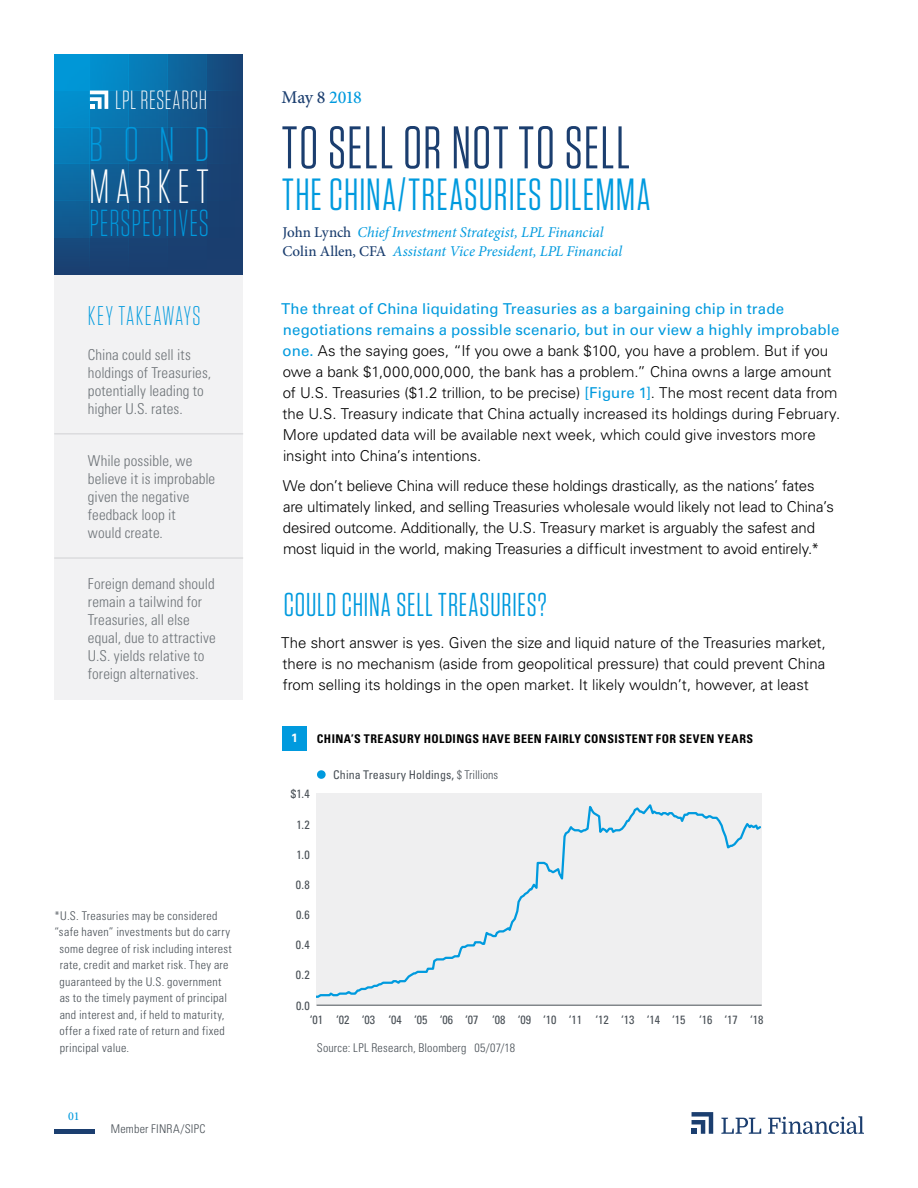
<style>
.page{position:relative;width:918px;height:1188px;background:#fff}
.page>*{position:absolute;margin:0;border:0;box-sizing:border-box;transform-origin:0 0}
.t1{font:60px "Tungsten Narrow";letter-spacing:.025em;color:#1b3e6f}
.t2{font:300 48.3px "Tungsten Narrow";color:#009ade}
.t3{font:300 48px "Tungsten Narrow";letter-spacing:.13em;color:#fff}
.t4{font:45px "Tungsten Narrow";letter-spacing:.025em;color:#009ade}
.t5{font:300 37.5px "Tungsten Narrow";letter-spacing:.03em;color:#009ade;scale:.9 1}
.t6{font:33px "Tungsten Narrow";letter-spacing:.025em;color:#009ade}
.t7{font:300 27px "Tungsten Narrow";letter-spacing:.055em;color:#009ade}
.t8{font:300 26.25px "Tungsten Narrow";letter-spacing:.025em;color:#fff}
.t9{font:500 18px "Minion Pro";letter-spacing:-.03em;color:#1b3e6f}
.t10{font:300 15px/21px "Univers LT Std";letter-spacing:-.005em;color:#000}
.t11{font:300 condensed 15px/18px "Univers LT Std";letter-spacing:.005em;color:#484f55}
.t12{font:italic 15px/19.5px "Minion Pro";letter-spacing:-.005em;color:#009ade}
.t13{font:300 condensed 12px "Univers LT Std";letter-spacing:.025em;color:#484f55}
.t14{font:condensed 12px "Univers LT Std";color:#484f55}
.t15{font:700 condensed 12px "Univers LT Std";letter-spacing:.035em;color:#000}
.t16{font:500 12px "Minion Pro";color:#009ade}
.t17{font:700 12px "Univers LT Std";color:#fff}
.s1{color:#009ade}
.s2{font-weight:500;font-style:normal;color:#1b3e6f}
.s3{font-weight:400;color:#009ade}
.s4{font-weight:300}
</style>
<div class="page">
<hr style="left:54px;top:1130px;width:40px;height:4px;background:#1b3e6f">
<svg style="left:692px;top:1112px;width:21px;height:22px"></svg>
<svg style="left:721px;top:1118px;width:40px;height:16px"></svg>
<svg style="left:768px;top:1116px;width:96px;height:18px"></svg>
<svg style="left:90px;top:54px;width:39px;height:220px;background:#0d6ca4"></svg>
<div style="left:206px;top:54px;width:37px;height:220px;background:#184476"></div>
<svg style="left:168px;top:54px;width:38px;height:220px;background:#135287"></svg>
<svg style="left:129px;top:54px;width:39px;height:220px;background:#0f6198"></svg>
<svg style="left:54px;top:54px;width:36px;height:220px;background:#0878b3"></svg>
<div style="left:54px;top:164px;width:189px;height:36px;background:linear-gradient(to right,#0c6ca5,#1b3b6c)"></div>
<div style="left:54px;top:200px;width:189px;height:38px;background:linear-gradient(to right,#105c92,#1a3b6c)"></div>
<div style="left:54px;top:127px;width:189px;height:37px;background:linear-gradient(to right,#0582bf,#1b3c6d)"></div>
<svg style="left:90px;top:91px;width:18px;height:18px"></svg>
<div style="left:54px;top:275px;width:189px;height:425px;background:#efeff0"></div>
<hr style="left:54px;top:557px;width:189px;height:2px;background:#484f55">
<hr style="left:54px;top:433px;width:189px;height:2px;background:#484f55">
<div style="left:282px;top:726px;width:25px;height:24px;background:#009ade"></div>
<div style="left:316px;top:793px;width:446px;height:212px;background:#efeff0"></div>
<hr style="left:317px;top:1005px;width:445px;height:1px;background:#484f55">
<svg style="left:317px;top:804px;width:444px;height:194px"></svg>
<div style="left:317px;top:770px;width:9px;height:9px;background:#009ade;border-radius:50%"></div>
<h3 class="t8" style="left:115px;top:87px;width:93px">LPL RESEARCH</h3>
<h2 class="t2" style="left:89px;top:121px;width:123px">BOND</h2>
<h3 class="t3" style="left:89px;top:162px;width:121px">MARKET</h3>
<h3 class="t5" style="left:89px;top:205px;width:134px">PERSPECTIVES</h3>
<h3 class="t7" style="left:88px;top:302px;width:114px">KEY TAKEAWAYS</h3>
<p class="t11" style="left:88px;top:346px;width:125px">China could sell its holdings of Treasuries, potentially leading to higher U.S. rates.</p>
<p class="t11" style="left:88px;top:451px;width:129px">While possible, we believe it is improbable given the negative feedback loop it<br>would create.</p>
<p class="t11" style="left:88px;top:575px;width:129px">Foreign demand should remain a tailwind for<br>Treasuries, all else equal, due to attractive<br>U.S. yields relative to foreign alternatives.</p>
<p class="t13" style="left:55px;top:908px;width:164px">*U.S. Treasuries may be considered</p>
<p class="t13" style="left:54px;top:925px;width:177px">“safe haven” investments but do carry</p>
<p class="t13" style="left:60px;top:941px;width:174px">some degree of risk including interest</p>
<p class="t13" style="left:60px;top:958px;width:170px">rate, credit and market risk. They are</p>
<p class="t13" style="left:60px;top:974px;width:163px">guaranteed by the U.S. government</p>
<p class="t13" style="left:60px;top:991px;width:169px">as to the timely payment of principal</p>
<p class="t13" style="left:60px;top:1007px;width:166px">and interest and, if held to maturity,</p>
<p class="t13" style="left:60px;top:1024px;width:167px">offer a fixed rate of return and fixed</p>
<p class="t13" style="left:60px;top:1040px;width:71px">principal value.</p>
<p class="t16" style="left:68px;top:1108px;width:13px">01</p>
<p class="t13" style="left:111px;top:1122px;width:96px">Member FINRA/SIPC</p>
<p class="t9" style="left:282px;top:85px;width:82px">May 8 <span class="s1">2018</span></p>
<h1 class="t1" style="left:282px;top:118px;width:350px">TO SELL OR NOT TO SELL</h1>
<h3 class="t4" style="left:282px;top:172px;width:370px">THE CHINA/TREASURIES DILEMMA</h3>
<p class="t12" style="left:283px;top:222px;width:341px"><span class="s2">John Lynch</span> Chief Investment Strategist, LPL Financial<br><span class="s2">Colin Allen, CFA</span> Assistant Vice President, LPL Financial</p>
<p class="t10" style="left:281px;top:298px;width:560px"><span class="s3">The threat of China liquidating Treasuries as a bargaining chip in trade negotiations remains a possible scenario, but in our view a highly improbable one.</span> As the saying goes, “If you owe a bank $100, you have a problem. But if you owe a bank $1,000,000,000, the bank has a problem.” China owns a large amount of U.S. Treasuries ($1.2 trillion, to be precise) <span class="s3">[Figure 1]</span>. The most recent data from the U.S. Treasury indicate that China actually increased its holdings during February.<br>More updated data will be available next week, which could give investors more insight into China’s intentions.</p>
<p class="t10" style="left:283px;top:475px;width:553px">We don’t believe China will reduce these holdings drastically, as the nations’ fates are ultimately linked, and selling Treasuries wholesale would likely not lead to China’s desired outcome. Additionally, the U.S. Treasury market is arguably the safest and most liquid in the world, making Treasuries a difficult investment to avoid entirely.*</p>
<h3 class="t6" style="left:284px;top:588px;width:264px">COULD CHINA SELL TREASURIES?</h3>
<p class="t10" style="left:281px;top:632px;width:546px;text-align:justify">The short answer is yes. Given the size and liquid nature of the Treasuries market, there is no mechanism (aside from geopolitical pressure) that could prevent China from selling its holdings in the open market. It likely wouldn’t, however, at least</p>
<p class="t17" style="left:291px;top:731px;width:8px">1</p>
<p class="t15" style="left:317px;top:731px;width:438px">CHINA’S TREASURY HOLDINGS HAVE BEEN FAIRLY CONSISTENT FOR SEVEN YEARS</p>
<p class="t14" style="left:291px;top:786px;width:20px">$1.4</p>
<p class="t14" style="left:296px;top:817px;width:15px">1.2</p>
<p class="t14" style="left:297px;top:847px;width:15px">1.0</p>
<p class="t14" style="left:296px;top:877px;width:15px">0.8</p>
<p class="t14" style="left:296px;top:907px;width:15px">0.6</p>
<p class="t14" style="left:296px;top:937px;width:15px">0.4</p>
<p class="t14" style="left:296px;top:968px;width:15px">0.2</p>
<p class="t14" style="left:296px;top:998px;width:15px">0.0</p>
<p class="t14" style="left:333px;top:767px;width:167px">China Treasury Holdings, <span class="s4">$ Trillions</span></p>
<p class="t14" style="left:310px;top:1012px;width:455px">‘01 ‘02 ‘03 ‘04 ‘05 ‘06 ‘07 ‘08 ‘09 ‘10 ‘11 ‘12 ‘13 ‘14 ‘15 ‘16 ‘17 ‘18</p>
<p class="t13" style="left:317px;top:1040px;width:200px">Source: LPL Research, Bloomberg 05/07/18</p>
</div>
